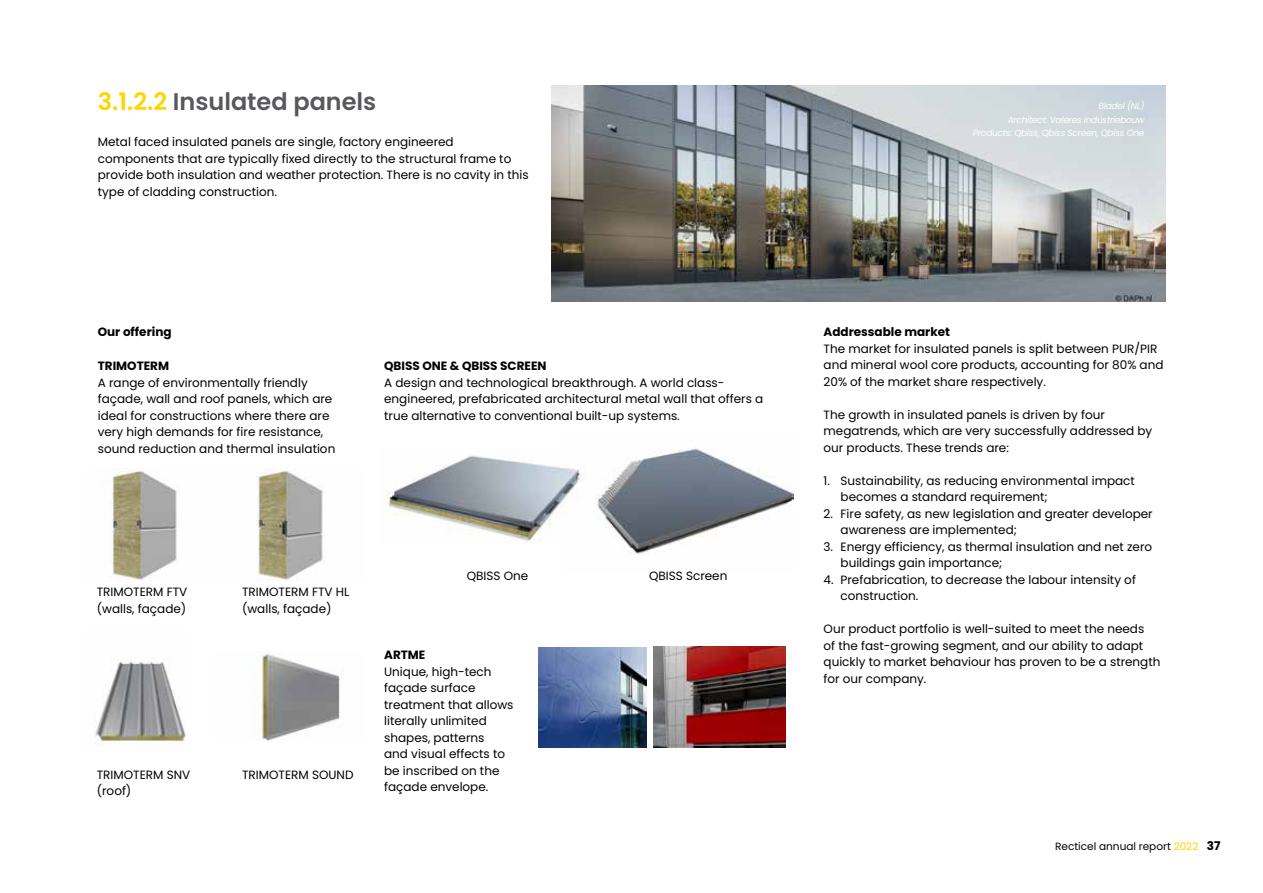
<style>
.page{position:relative;width:1263px;height:893px;background:#fff}
.page>*{position:absolute;margin:0;border:0;box-sizing:border-box;transform-origin:0 0}
.t1{font:600 24px "Poppins";color:#59585c}
.t2{font:12px/16.5px "Poppins";color:#000}
.t3{font:700 12px "Poppins";color:#000}
.t4{font:10.5px "Poppins";color:#000}
.t5{font:italic 9px/13.5px "Poppins";letter-spacing:-.03em;color:#fff;text-align:right}
.s1{color:#ffd600}
.s2{font-weight:700;font-size:12px}
</style>
<div class="page">
<img style="left:653px;top:647px;width:132px;height:100px">
<img style="left:596px;top:449px;width:198px;height:105px">
<img style="left:102px;top:468px;width:75px;height:113px">
<img style="left:256px;top:468px;width:67px;height:113px">
<img style="left:95px;top:660px;width:91px;height:83px">
<img style="left:257px;top:652px;width:83px;height:89px">
<img style="left:539px;top:648px;width:108px;height:99px">
<img style="left:385px;top:455px;width:198px;height:89px">
<img style="left:551px;top:85px;width:614px;height:217px">
<h1 class="t1" style="left:98px;top:88px;width:280px"><span class="s1">3.1.2.2</span> Insulated panels</h1>
<p class="t2" style="left:98px;top:134px;width:432px">Metal faced insulated panels are single, factory engineered components that are typically fixed directly to the structural frame to provide both insulation and weather protection. There is no cavity in this type of cladding construction.</p>
<p class="t3" style="left:98px;top:325px;width:75px">Our offering</p>
<p class="t3" style="left:98px;top:359px;width:73px">TRIMOTERM</p>
<p class="t2" style="left:98px;top:374px;width:239px">A range of environmentally friendly façade, wall and roof panels, which are ideal for constructions where there are very high demands for fire resistance, sound reduction and thermal insulation</p>
<p class="t3" style="left:384px;top:359px;width:164px">QBISS ONE &amp; QBISS SCREEN</p>
<p class="t2" style="left:384px;top:374px;width:381px">A design and technological breakthrough. A world class&shy;engineered, prefabricated architectural metal wall that offers a true alternative to conventional built-up systems.</p>
<p class="t2" style="left:97px;top:584px;width:92px">TRIMOTERM FTV (walls, façade)</p>
<p class="t2" style="left:97px;top:766px;width:95px">TRIMOTERM SNV (roof)</p>
<p class="t2" style="left:242px;top:584px;width:109px">TRIMOTERM FTV HL (walls, façade)</p>
<p class="t2" style="left:242px;top:766px;width:113px">TRIMOTERM SOUND</p>
<p class="t2" style="left:467px;top:567px;width:63px">QBISS One</p>
<p class="t3" style="left:384px;top:648px;width:43px">ARTME</p>
<p class="t2" style="left:384px;top:663px;width:131px">Unique, high-tech façade surface treatment that allows literally unlimited shapes, patterns<br>and visual effects to be inscribed on the façade envelope.</p>
<p class="t2" style="left:649px;top:567px;width:80px">QBISS Screen</p>
<p class="t5" style="left:973px;top:100px;width:173px">Bladel (NL)<br>Architect: Valeres industriebouw<br>Products: Qbiss, Qbiss Screen, Qbiss One</p>
<p class="t3" style="left:823px;top:325px;width:128px">Addressable market</p>
<p class="t2" style="left:823px;top:340px;width:341px">The market for insulated panels is split between PUR/PIR and mineral wool core products, accounting for 80% and<br>20% of the market share respectively.</p>
<p class="t2" style="left:823px;top:406px;width:330px">The growth in insulated panels is driven by four megatrends, which are very successfully addressed by our products. These trends are:</p>
<p class="t2" style="left:840px;top:472px;width:296px;text-indent:-17px">1. Sustainability, as reducing environmental impact becomes a standard requirement;</p>
<p class="t2" style="left:840px;top:505px;width:314px;text-indent:-17px">2. Fire safety, as new legislation and greater developer awareness are implemented;</p>
<p class="t2" style="left:840px;top:538px;width:313px;text-indent:-17px">3. Energy efficiency, as thermal insulation and net zero buildings gain importance;</p>
<p class="t2" style="left:840px;top:571px;width:297px;text-indent:-17px">4. Prefabrication, to decrease the labour intensity of construction.</p>
<p class="t2" style="left:823px;top:621px;width:338px">Our product portfolio is well-suited to meet the needs<br>of the fast-growing segment, and our ability to adapt quickly to market behaviour has proven to be a strength for our company.</p>
<p class="t4" style="left:1055px;top:841px;width:167px">Recticel annual report <span class="s1">2022</span> <span class="s2">37</span></p>
</div>
